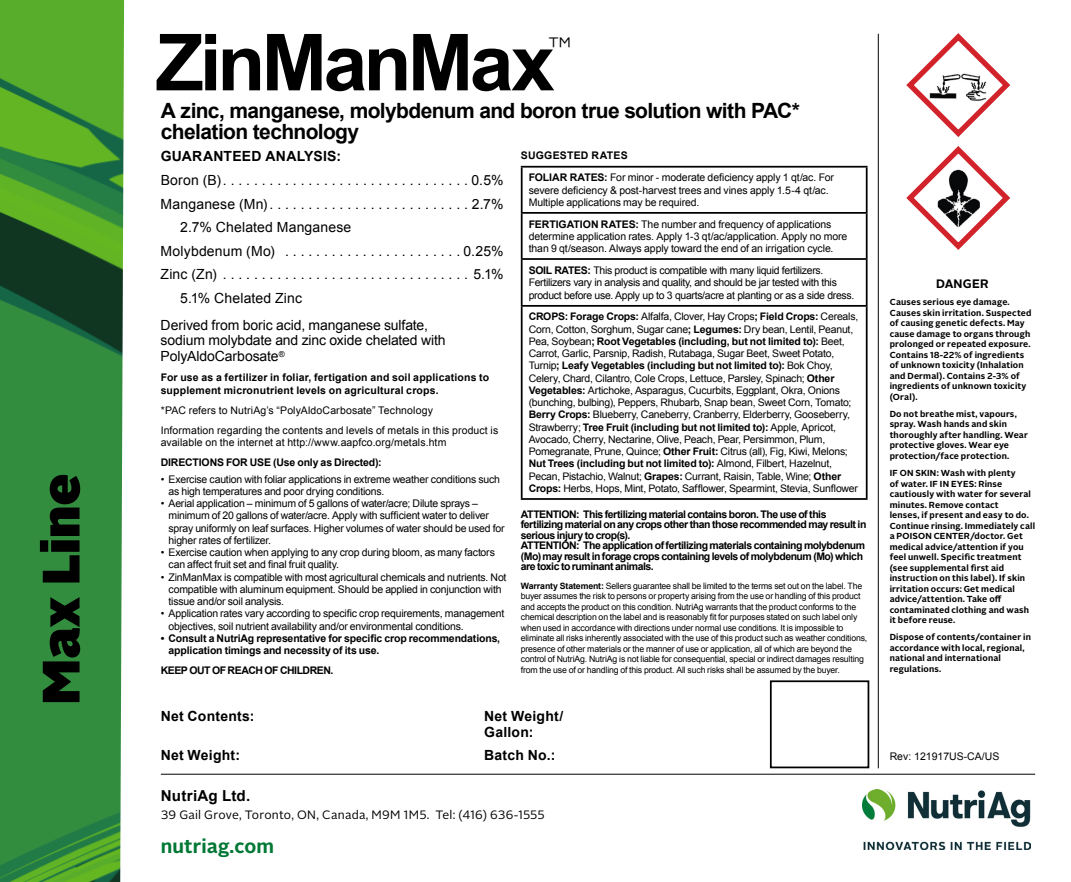
<style>
.page{position:relative;width:1071px;height:882px;background:#fff}
.page>*{position:absolute;margin:0;border:0;box-sizing:border-box;transform-origin:0 0}
.t1{font:700 78.75px "Arial";letter-spacing:-.05em;color:#000}
.t2{font:900 52.5px "Alright Sans";color:#000}
.t3{font:300 26.6px "Alright Sans";color:#000}
.t4{font:700 21px/21px "Arial";letter-spacing:-.03em;color:#000}
.t5{font:700 19.43px "Alright Sans";letter-spacing:.005em;color:#007835}
.t6{font:700 15.22px "Arial";letter-spacing:.015em;color:#000}
.t7{font:14px/15.8px "Arial";letter-spacing:-.005em;color:#000}
.t8{font:700 14px/15.8px "Arial";letter-spacing:.015em;color:#000}
.t9{font:700 12.25px "Alright Sans";letter-spacing:.015em;color:#000}
.t10{font:12.08px "Alright Sans";letter-spacing:.02em;color:#000}
.t11{font:10.5px/12.2px "Arial";letter-spacing:-.02em;color:#000}
.t12{font:700 10.5px/10.5px "Arial";letter-spacing:-.04em;color:#000}
.t13{font:10.5px/20.1px "Arial";letter-spacing:.01em;color:#000}
.t14{font:700 10.5px/12.2px "Arial";letter-spacing:-.015em;color:#000}
.t15{font:700 10.5px/12.2px "Arial";letter-spacing:.015em;color:#000}
.t16{font:10.5px "Arial";color:#000}
.t17{font:10.33px/12.2px "Arial";letter-spacing:-.02em;color:#000}
.t18{font:700 8.75px/10.5px "Alright Sans";letter-spacing:.015em;color:#000}
.t19{font:8.75px/10.5px "Arial";letter-spacing:-.02em;color:#000}
.s1{font-weight:700}
</style>
<div class="page">
<hr style="left:521px;top:166px;width:347px;height:2px;background:#000">
<hr style="left:521px;top:168px;width:2px;height:44px;background:#000">
<hr style="left:866px;top:168px;width:2px;height:44px;background:#000">
<hr style="left:521px;top:212px;width:347px;height:2px;background:#000">
<hr style="left:521px;top:214px;width:2px;height:44px;background:#000">
<hr style="left:866px;top:214px;width:2px;height:44px;background:#000">
<hr style="left:521px;top:258px;width:347px;height:2px;background:#000">
<hr style="left:521px;top:260px;width:2px;height:45px;background:#000">
<hr style="left:866px;top:260px;width:2px;height:45px;background:#000">
<hr style="left:521px;top:305px;width:347px;height:2px;background:#000">
<hr style="left:521px;top:307px;width:2px;height:191px;background:#000">
<hr style="left:866px;top:307px;width:2px;height:191px;background:#000">
<hr style="left:521px;top:498px;width:347px;height:2px;background:#000">
<hr style="left:878px;top:34px;width:1px;height:734px;background:#000">
<div style="left:770px;top:680px;width:99px;height:88px;border:2px solid #000"></div>
<svg style="left:906px;top:33px;width:105px;height:217px"></svg>
<img style="left:862px;top:789px;width:168px;height:60px">
<img style="left:0;top:0;width:124px;height:882px">
<hr style="left:161px;top:774px;width:874px;height:1px;background:#000">
<h2 class="t2" style="left:23px;top:705px;width:232px;rotate:-90deg">Max Line</h2>
<h1 class="t1" style="left:156px;top:10px;width:401px">ZinManMax</h1>
<h3 class="t3" style="left:548px;top:29px;width:25px">™</h3>
<h3 class="t4" style="left:161px;top:101px;width:641px">A zinc, manganese, molybdenum and boron true solution with PAC* chelation technology</h3>
<h3 class="t8" style="left:161px;top:149px;width:182px">GUARANTEED ANALYSIS:</h3>
<h3 class="t7" style="left:161px;top:172px;width:344px">Boron (B) . . . . . . . . . . . . . . . . . . . . . . . . . . . . . . . 0. 5%</h3>
<h3 class="t7" style="left:161px;top:196px;width:345px">Manganese (Mn) . . . . . . . . . . . . . . . . . . . . . . . . . . 2.7%</h3>
<h3 class="t7" style="left:180px;top:220px;width:173px">2.7% Chelated Manganese</h3>
<h3 class="t7" style="left:161px;top:243px;width:345px">Molybdenum (Mo) . . . . . . . . . . . . . . . . . . . . . . 0.25%</h3>
<h3 class="t7" style="left:161px;top:267px;width:344px">Zinc (Zn) . . . . . . . . . . . . . . . . . . . . . . . . . . . . . . . . 5.1%</h3>
<h3 class="t7" style="left:180px;top:290px;width:123px">5.1% Chelated Zinc</h3>
<h3 class="t7" style="left:161px;top:317px;width:287px">Derived from boric acid, manganese sulfate, sodium molybdate and zinc oxide chelated with<br>PolyAldoCarbosate<sup>®</sup></h3>
<p class="t15" style="left:161px;top:372px;width:330px">For use as a fertilizer in foliar, fertigation and soil applications to supplement micronutrient levels on agricultural crops.</p>
<p class="t13" style="left:161px;top:400px;width:339px">*PAC refers to NutriAg’s “PolyAldoCarbosate” Technology<br>Information regarding the contents and levels of metals in this product is</p>
<p class="t13" style="left:161px;top:433px;width:287px">available on the internet at http://www. aapfco. org/metals. htm</p>
<p class="t14" style="left:161px;top:457px;width:223px">DIRECTIONS FOR USE (Use only as Directed):</p>
<p class="t11" style="left:169px;top:473px;width:333px;text-indent:-8px">• Exercise caution with foliar applications in extreme weather conditions such as high temperatures and poor drying conditions.</p>
<p class="t11" style="left:169px;top:497px;width:338px;text-indent:-8px">• Aerial application – minimum of 5 gallons of water/acre; Dilute sprays – minimum of 20 gallons of water/acre. Apply with sufficient water to deliver spray uniformly on leaf surfaces. Higher volumes of water should be used for higher rates of fertilizer.</p>
<p class="t11" style="left:169px;top:546px;width:328px;text-indent:-8px">• Exercise caution when applying to any crop during bloom, as many factors can affect fruit set and final fruit quality.</p>
<p class="t11" style="left:169px;top:571px;width:339px;text-indent:-8px">• ZinManMax is compatible with most agricultural chemicals and nutrients. Not compatible with aluminum equipment. Should be applied in conjunction with tissue and/or soil analysis.</p>
<p class="t11" style="left:169px;top:608px;width:337px;text-indent:-8px">• Application rates vary according to specific crop requirements, management objectives, soil nutrient availability and/or environmental conditions.</p>
<p class="t14" style="left:169px;top:632px;width:333px;text-indent:-8px">• Consult a NutriAg representative for specific crop recommendations, application timings and necessity of its use.</p>
<p class="t12" style="left:161px;top:666px;width:174px">KEEP OUT OF REACH OF CHILDREN.</p>
<p class="t11" style="left:529px;top:144px;width:307px;line-height:22.4px;text-indent:-8px"><span class="s1">SUGGESTED RATES<br>FOLIAR RATES:</span> For minor - moderate deficiency apply 1 qt/ac. For</p>
<p class="t11" style="left:529px;top:184px;width:302px">severe deficiency &amp; post-harvest trees and vines apply 1.5-4 qt/ac.<br>Multiple applications may be required.</p>
<p class="t11" style="left:529px;top:218px;width:320px"><span class="s1">FERTIGATION RATES:</span> The number and frequency of applications determine application rates. Apply 1-3 qt/ac/application. Apply no more than 9 qt/season. Always apply toward the end of an irrigation cycle.</p>
<p class="t11" style="left:529px;top:264px;width:327px"><span class="s1">SOIL RATES:</span> This product is compatible with many liquid fertilizers.<br>Fertilizers vary in analysis and quality, and should be jar tested with this product before use. Apply up to 3 quarts/acre at planting or as a side dress.</p>
<p class="t17" style="left:529px;top:311px;width:331px"><span class="s1">CROPS: Forage Crops:</span> Alfalfa, Clover, Hay Crops<span class="s1">; Field Crops:</span> Cereals, Corn, Cotton, Sorghum, Sugar cane<span class="s1">; Legumes:</span> Dry bean, Lentil, Peanut, Pea, Soybean<span class="s1">; Root Vegetables (including, but not limited to):</span> Beet, Carrot, Garlic, Parsnip, Radish, Rutabaga, Sugar Beet, Sweet Potato, Turnip<span class="s1">; Leafy Vegetables (including but not limited to):</span> Bok Choy, Celery, Chard, Cilantro, Cole Crops, Lettuce, Parsley, Spinach; <span class="s1">Other Vegetables:</span> Artichoke, Asparagus, Cucurbits, Eggplant, Okra, Onions (bunching, bulbing), Peppers, Rhubarb, Snap bean, Sweet Corn, Tomato; <span class="s1">Berry Crops:</span> Blueberry, Caneberry, Cranberry, Elderberry, Gooseberry, Strawberry; <span class="s1">Tree Fruit (including but not limited to):</span> Apple, Apricot, Avocado, Cherry, Nectarine, Olive, Peach, Pear, Persimmon, Plum, Pomegranate, Prune, Quince; <span class="s1">Other Fruit:</span> Citrus (all), Fig, Kiwi, Melons; <span class="s1">Nut Trees (including but not limited to):</span> Almond, Filbert, Hazelnut, Pecan, Pistachio, Walnut; <span class="s1">Grapes:</span> Currant, Raisin, Table, Wine; <span class="s1">Other Crops:</span> Herbs, Hops, Mint, Potato, Safflower, Spearmint, Stevia, Sunflower</p>
<p class="t12" style="left:521px;top:509px;width:347px">ATTENTION: This fertilizing material contains boron. The use of this fertilizing material on any crops other than those recommended may result in serious injury to crop(s).<br>ATTENTION: The application of fertilizing materials containing molybdenum (Mo) may result in forage crops containing levels of molybdenum (Mo) which are toxic to ruminant animals.</p>
<p class="t19" style="left:521px;top:581px;width:348px"><span class="s1">Warranty Statement:</span> Sellers guarantee shall be limited to the terms set out on the label. The buyer assumes the risk to persons or property arising from the use or handling of this product and accepts the product on this condition. NutriAg warrants that the product conforms to the chemical description on the label and is reasonably fit for purposes stated on such label only when used in accordance with directions under normal use conditions. It is impossible to eliminate all risks inherently associated with the use of this product such as weather conditions, presence of other materials or the manner of use or application, all of which are beyond the control of NutriAg. NutriAg is not liable for consequential, special or indirect damages resulting from the use of or handling of this product. All such risks shall be assumed by the buyer.</p>
<h3 class="t8" style="left:161px;top:708px;width:95px">Net Contents:</h3>
<h3 class="t8" style="left:161px;top:748px;width:81px">Net Weight:</h3>
<h3 class="t8" style="left:484px;top:709px;width:81px">Net Weight/<br>Gallon:</h3>
<h3 class="t8" style="left:484px;top:748px;width:73px">Batch No.:</h3>
<h3 class="t6" style="left:161px;top:786px;width:91px">NutriAg Ltd.</h3>
<p class="t10" style="left:161px;top:806px;width:385px">39 Gail Grove, Toronto, ON, Canada, M9M 1M5. Tel: (416) 636-1555</p>
<h3 class="t5" style="left:161px;top:833px;width:115px">nutriag.com</h3>
<p class="t9" style="left:936px;top:275px;width:54px">DANGER</p>
<p class="t18" style="left:890px;top:297px;width:143px">Causes serious eye damage.<br>Causes skin irritation. Suspected of causing genetic defects. May cause damage to organs through prolonged or repeated exposure.<br>Contains 18-22% of ingredients of unknown toxicity (Inhalation and Dermal). Contains 2-3% of ingredients of unknown toxicity (Oral).</p>
<p class="t18" style="left:890px;top:409px;width:140px">Do not breathe mist, vapours, spray. Wash hands and skin thoroughly after handling. Wear protective gloves. Wear eye protection/face protection.</p>
<p class="t18" style="left:890px;top:468px;width:147px">IF ON SKIN: Wash with plenty<br>of water. IF IN EYES: Rinse cautiously with water for several minutes. Remove contact<br>lenses, if present and easy to do.<br>Continue rinsing. Immediately call a POISON CENTER/doctor. Get medical advice/attention if you feel unwell. Specific treatment (see supplemental first aid instruction on this label). If skin irritation occurs: Get medical advice/attention. Take off contaminated clothing and wash it before reuse.</p>
<p class="t18" style="left:890px;top:632px;width:143px">Dispose of contents/container in accordance with local, regional, national and international regulations.</p>
<p class="t16" style="left:890px;top:750px;width:111px">Rev: 121917US-CA/US</p>
</div>
